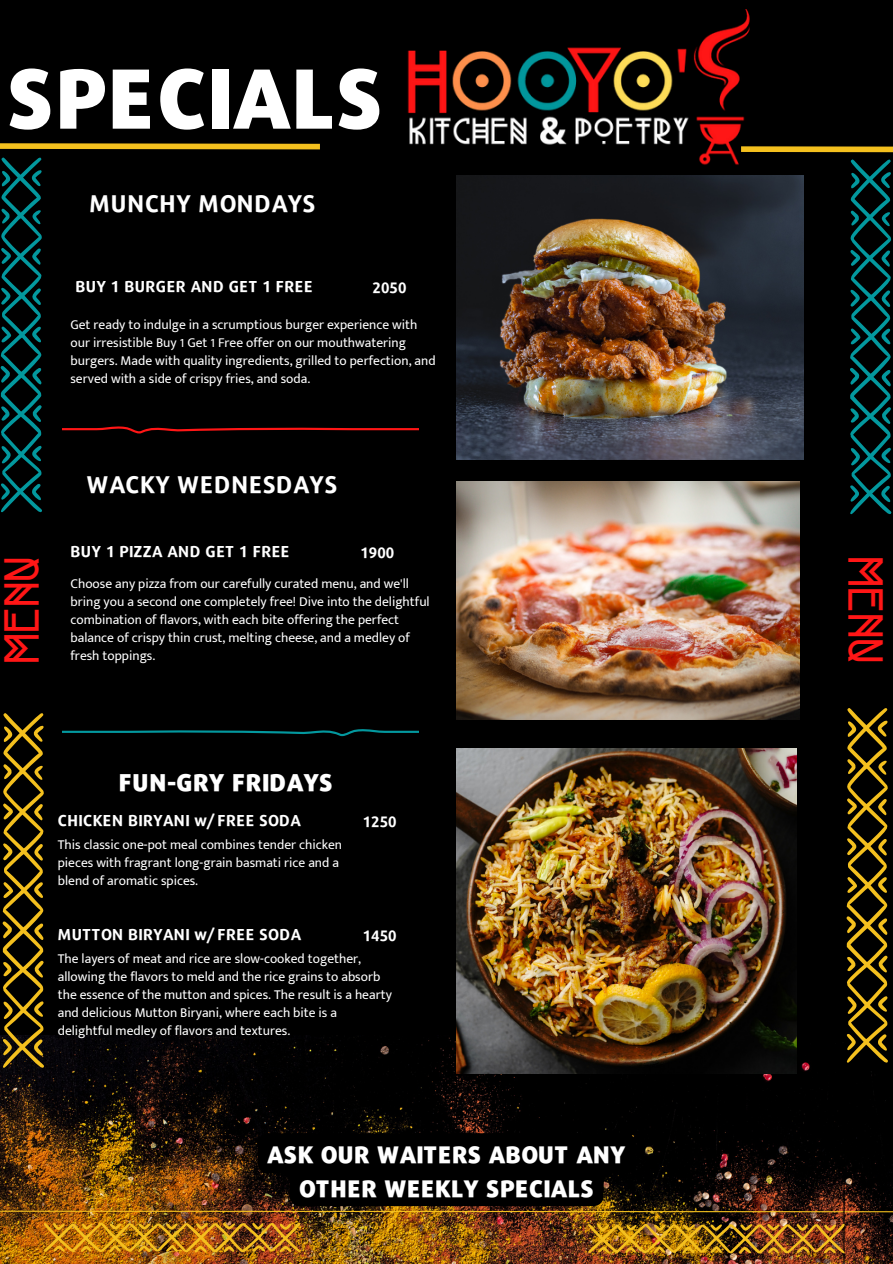
<style>
.page{position:relative;width:893px;height:1264px;background:#fff}
.page>*{position:absolute;margin:0;border:0;box-sizing:border-box;transform-origin:0 0}
.t1{font:900 82.5px "Repo";color:#fff}
.t2{font:49.35px "Pandora Ep 2";color:#ff1616}
.t3{font:700 24px "Repo";color:#fff}
.t4{font:900 24px "Repo";color:#fff}
.t5{font:900 23.55px/33.9px "Repo";color:#fff;text-align:center}
.t6{font:700 15.75px "Repo";color:#fff}
.t7{font:700 15px "Repo";color:#fff}
.t8{font:13.5px/18px "Mukta Mahee";color:#fff}
</style>
<div class="page">
<div style="left:0;top:0;width:892px;height:1263px;background:#000"></div>
<img style="left:0;top:1035px;width:892px;height:228px">
<hr style="left:843px;top:152px;width:1px;height:1111px;background:#000">
<svg style="left:2px;top:713px;width:42px;height:355px"></svg>
<img style="left:588px;top:1223px;width:257px;height:31px">
<svg style="left:845px;top:708px;width:43px;height:355px"></svg>
<img style="left:44px;top:1222px;width:257px;height:31px">
<svg style="left:735px;top:146px;width:157px;height:368px"></svg>
<img style="left:407px;top:10px;width:348px;height:159px">
<img style="left:456px;top:482px;width:343px;height:237px">
<img style="left:456px;top:175px;width:347px;height:284px">
<img style="left:456px;top:748px;width:340px;height:325px">
<svg style="left:0;top:140px;width:419px;height:372px"></svg>
<svg style="left:62px;top:729px;width:357px;height:7px"></svg>
<img style="left:0;top:1133px;width:892px;height:79px">
<p class="t1" style="left:8px;top:42px;width:378px">SPECIALS</p>
<p class="t3" style="left:89px;top:188px;width:228px">MUNCHY MONDAYS</p>
<p class="t6" style="left:75px;top:276px;width:239px">BUY 1 BURGER AND GET 1 FREE</p>
<p class="t7" style="left:372px;top:278px;width:35px">2050</p>
<p class="t8" style="left:70px;top:315px;width:366px">Get ready to indulge in a scrumptious burger experience with our irresistible Buy 1 Get 1 Free offer on our mouthwatering burgers. Made with quality ingredients, grilled to perfection, and served with a side of crispy fries, and soda.</p>
<p class="t3" style="left:87px;top:469px;width:253px">WACKY WEDNESDAYS</p>
<p class="t6" style="left:70px;top:541px;width:221px">BUY 1 PIZZA AND GET 1 FREE</p>
<p class="t7" style="left:360px;top:542px;width:35px">1900</p>
<p class="t8" style="left:70px;top:574px;width:361px">Choose any pizza from our carefully curated menu, and we'll bring you a second one completely free! Dive into the delightful combination of flavors, with each bite offering the perfect balance of crispy thin crust, melting cheese, and a medley of fresh toppings.</p>
<p class="t2" style="left:-3px;top:663px;width:109px;rotate:-90deg">MENU</p>
<p class="t2" style="left:889px;top:556px;width:109px;rotate:90deg">MENU</p>
<p class="t4" style="left:119px;top:765px;width:216px">FUN-GRY FRIDAYS</p>
<p class="t6" style="left:58px;top:810px;width:245px">CHICKEN BIRYANI w/ FREE SODA</p>
<p class="t7" style="left:363px;top:812px;width:35px">1250</p>
<p class="t8" style="left:58px;top:835px;width:286px">This classic one-pot meal combines tender chicken pieces with fragrant long-grain basmati rice and a blend of aromatic spices.</p>
<p class="t6" style="left:58px;top:923px;width:245px">MUTTON BIRYANI w/ FREE SODA</p>
<p class="t7" style="left:363px;top:925px;width:35px">1450</p>
<p class="t8" style="left:58px;top:949px;width:335px">The layers of meat and rice are slow-cooked together, allowing the flavors to meld and the rice grains to absorb the essence of the mutton and spices. The result is a hearty and delicious Mutton Biryani, where each bite is a delightful medley of flavors and textures.</p>
<p class="t5" style="left:267px;top:1136px;width:360px">ASK OUR WAITERS ABOUT ANY<br>OTHER WEEKLY SPECIALS</p>
</div>
